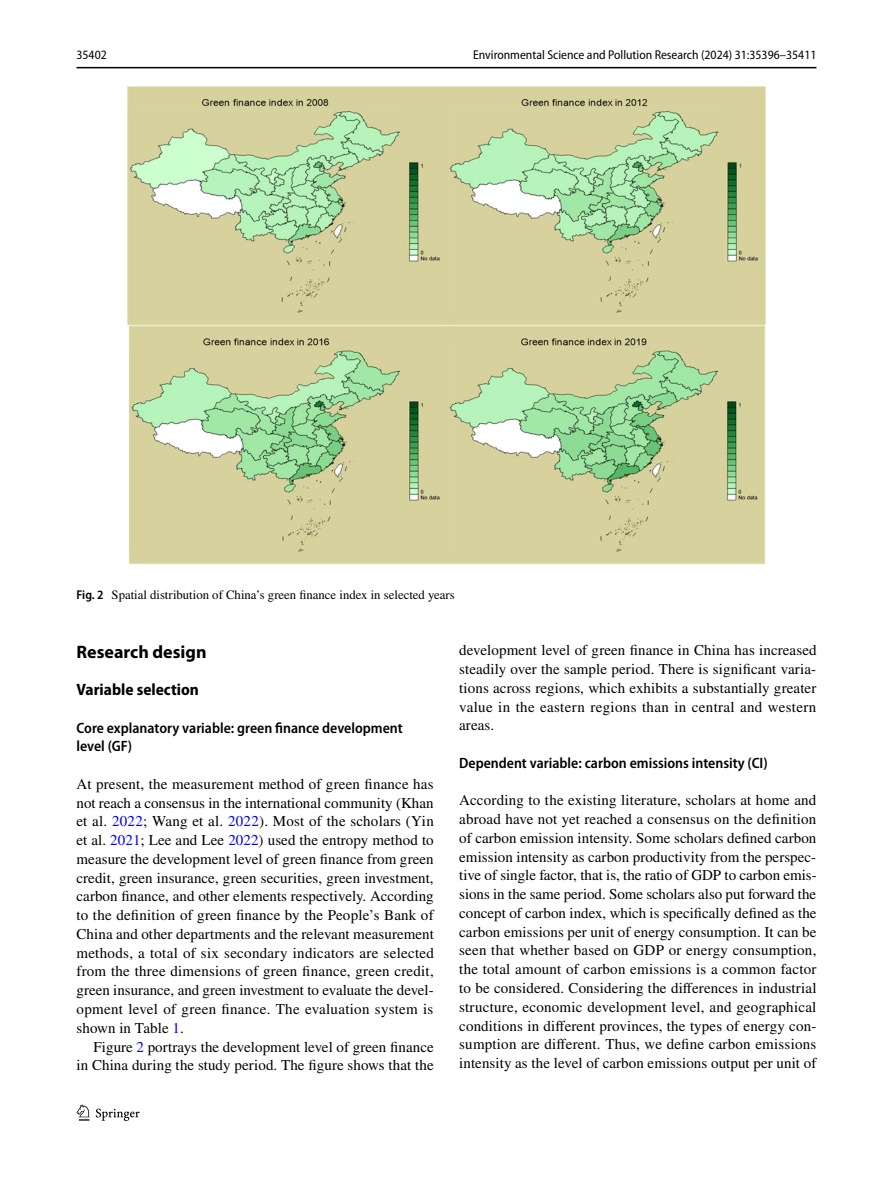
<style>
.page{position:relative;width:893px;height:1187px;background:#fff}
.page>*{position:absolute;margin:0;border:0;box-sizing:border-box;transform-origin:0 0}
.t1{font:700 18px "Myriad Pro";color:#000}
.t2{font:700 semi-condensed 16.5px "Myriad Pro";color:#000}
.t3{font:15px/18.8px "STIX";letter-spacing:.005em;color:#000;text-align:justify}
.t4{font:600 semi-condensed 15px/18.8px "Myriad Pro";color:#000}
.t5{font:semi-condensed 12.75px "Myriad Pro";color:#000}
.t6{font:12.75px "STIX";color:#000}
.s1{font-family:"Myriad Pro";font-weight:600;font-stretch:semi-condensed}
.s2{color:#00f}
</style>
<div class="page">
<hr style="left:77px;top:67px;width:739px;height:1px;background:#000">
<svg style="left:77px;top:1104px;width:12px;height:16px"></svg>
<svg style="left:96px;top:1108px;width:44px;height:12px"></svg>
<img style="left:128px;top:87px;width:637px;height:477px">
<p class="t5" style="left:77px;top:48px;width:32px">35402</p>
<p class="t5" style="left:473px;top:48px;width:345px">Environmental Science and Pollution Research (2024) 31:35396–35411</p>
<p class="t6" style="left:77px;top:586px;width:380px"><span class="s1">Fig. 2</span> Spatial distribution of China’s green finance index in selected years</p>
<p class="t1" style="left:77px;top:639px;width:132px">Research design</p>
<p class="t2" style="left:77px;top:680px;width:124px">Variable selection</p>
<p class="t4" style="left:77px;top:718px;width:328px">Core explanatory variable: green finance development level (GF)</p>
<p class="t3" style="left:77px;top:775px;width:359px">At present, the measurement method of green finance has not reach a consensus in the international community (Khan et al. <span class="s2">2022</span>; Wang et al. <span class="s2">2022</span>). Most of the scholars (Yin et al. <span class="s2">2021</span>; Lee and Lee <span class="s2">2022</span>) used the entropy method to measure the development level of green finance from green credit, green insurance, green securities, green investment, carbon finance, and other elements respectively. According to the definition of green finance by the People’s Bank of China and other departments and the relevant measurement methods, a total of six secondary indicators are selected from the three dimensions of green finance, green credit, green insurance, and green investment to evaluate the devel&shy;opment level of green finance. The evaluation system is shown in Table <span class="s2">1</span>.</p>
<p class="t3" style="left:77px;top:1037px;width:359px;text-align:right">Figure <span class="s2">2</span> portrays the development level of green finance<br>in China during the study period. The figure shows that the</p>
<p class="t3" style="left:459px;top:642px;width:359px">development level of green finance in China has increased steadily over the sample period. There is significant varia&shy;tions across regions, which exhibits a substantially greater value in the eastern regions than in central and western areas.</p>
<p class="t4" style="left:459px;top:753px;width:310px">Dependent variable: carbon emissions intensity (CI)</p>
<p class="t3" style="left:459px;top:792px;width:359px">According to the existing literature, scholars at home and abroad have not yet reached a consensus on the definition of carbon emission intensity. Some scholars defined carbon emission intensity as carbon productivity from the perspec&shy;tive of single factor, that is, the ratio of GDP to carbon emis&shy;sions in the same period. Some scholars also put forward the concept of carbon index, which is specifically defined as the carbon emissions per unit of energy consumption. It can be seen that whether based on GDP or energy consumption, the total amount of carbon emissions is a common factor to be considered. Considering the differences in industrial structure, economic development level, and geographical conditions in different provinces, the types of energy con&shy;sumption are different. Thus, we define carbon emissions intensity as the level of carbon emissions output per unit of</p>
</div>
